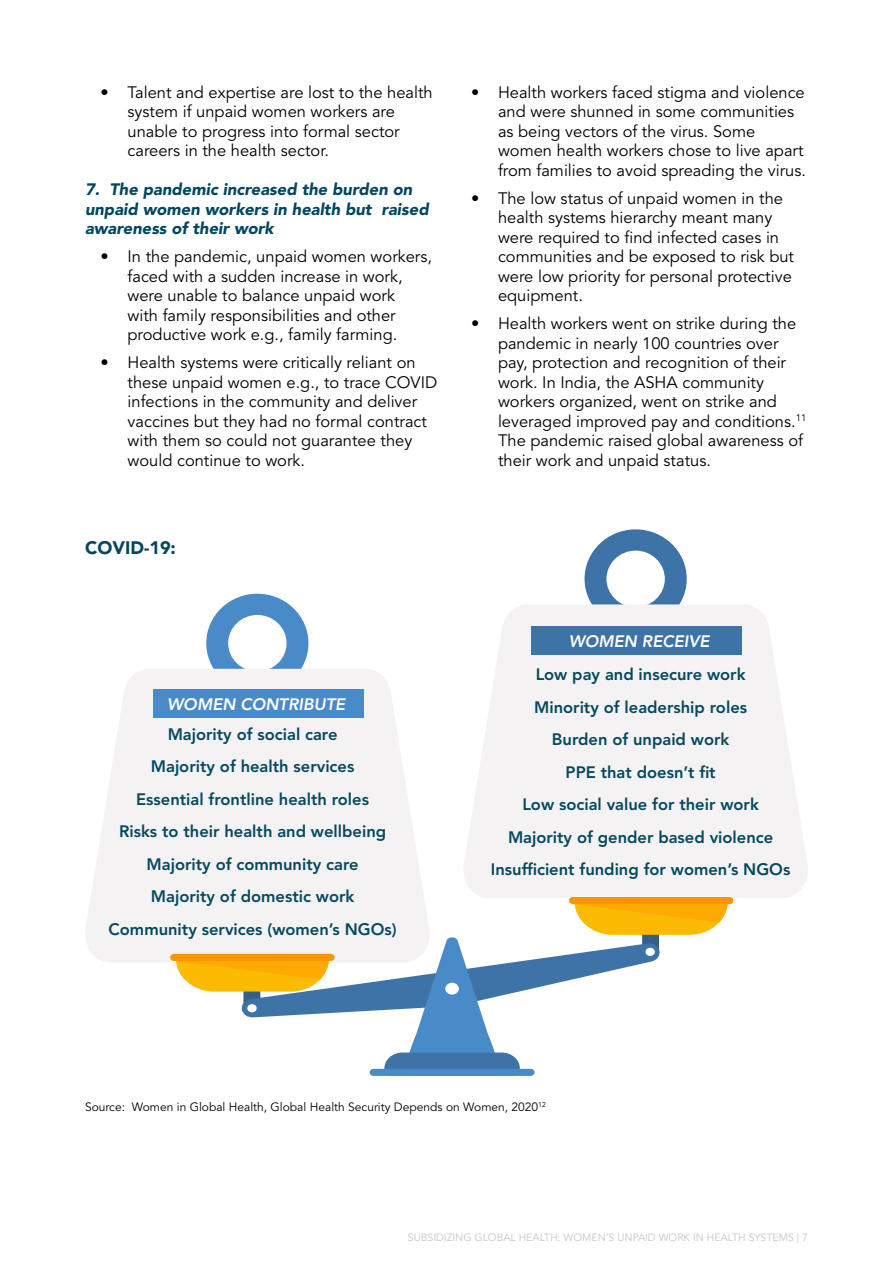
<style>
.page{position:relative;width:893px;height:1263px;background:#fff}
.page>*{position:absolute;margin:0;border:0;box-sizing:border-box;transform-origin:0 0}
.t1{font:900 18px "Avenir LT Std";color:#02475f}
.t2{font:16.5px/19.5px "Avenir LT Std";color:#000}
.t3{font:800 16.5px/32.5px "Avenir LT Std";color:#04495e;text-align:center}
.t4{font:italic 900 16.5px/19.5px "Avenir LT Std";color:#02475f}
.t5{font:italic 800 16.5px "Avenir LT Std";color:#fff}
.t6{font:12px "Avenir LT Std";color:#000}
.t7{font:10.5px "Avenir LT Std";color:#c6c6c6}
</style>
<div class="page">
<svg style="left:206px;top:594px;width:102px;height:75px"></svg>
<svg style="left:85px;top:669px;width:339px;height:293px;fill:#f4f2f2"></svg>
<svg style="left:584px;top:529px;width:103px;height:75px"></svg>
<svg style="left:464px;top:604px;width:344px;height:294px;fill:#f4f2f2"></svg>
<svg style="left:170px;top:897px;width:563px;height:179px"></svg>
<div style="left:153px;top:689px;width:211px;height:29px;background:#498ac9"></div>
<div style="left:531px;top:626px;width:211px;height:29px;background:#3e73a7"></div>
<p class="t2" style="left:128px;top:84px;width:307px;text-indent:-27px">• Talent and expertise are lost to the health system if unpaid women workers are unable to progress into formal sector careers in the health sector.</p>
<p class="t4" style="left:85px;top:181px;width:345px">7. The pandemic increased the burden on unpaid women workers in health but raised awareness of their work</p>
<p class="t2" style="left:128px;top:248px;width:306px;text-indent:-27px">• In the pandemic, unpaid women workers, faced with a sudden increase in work, were unable to balance unpaid work<br>with family responsibilities and other productive work e.g., family farming.</p>
<p class="t2" style="left:128px;top:354px;width:311px;text-indent:-27px">• Health systems were critically reliant on these unpaid women e.g., to trace COVID infections in the community and deliver vaccines but they had no formal contract with them so could not guarantee they would continue to work.</p>
<p class="t1" style="left:85px;top:538px;width:92px">COVID-19:</p>
<p class="t5" style="left:167px;top:694px;width:180px">WOMEN CONTRIBUTE</p>
<p class="t3" style="left:109px;top:719px;width:290px">Majority of social care<br>Majority of health services<br>Essential frontline health roles<br>Risks to their health and wellbeing<br>Majority of community care<br>Majority of domestic work<br>Community services (women’s NGOs)</p>
<p class="t2" style="left:498px;top:84px;width:309px;text-indent:-27px">• Health workers faced stigma and violence and were shunned in some communities as being vectors of the virus. Some women health workers chose to live apart from families to avoid spreading the virus.</p>
<p class="t2" style="left:498px;top:190px;width:298px;text-indent:-27px">• The low status of unpaid women in the health systems hierarchy meant many were required to find infected cases in communities and be exposed to risk but were low priority for personal protective equipment.</p>
<p class="t2" style="left:498px;top:315px;width:310px;text-indent:-27px">• Health workers went on strike during the pandemic in nearly 100 countries over pay, protection and recognition of their work. In India, the ASHA community workers organized, went on strike and leveraged improved pay and conditions.<sup>11<br></sup>The pandemic raised global awareness of their work and unpaid status.</p>
<p class="t5" style="left:569px;top:632px;width:142px">WOMEN RECEIVE</p>
<p class="t3" style="left:491px;top:659px;width:301px">Low pay and insecure work<br>Minority of leadership roles<br>Burden of unpaid work<br>PPE that doesn’t fit<br>Low social value for their work<br>Majority of gender based violence<br>Insufficient funding for women’s NGOs</p>
<p class="t6" style="left:85px;top:1101px;width:462px">Source: Women in Global Health, Global Health Security Depends on Women, 2020<sup>12</sup></p>
<p class="t7" style="left:408px;top:1233px;width:402px">SUBSIDIZING GLOBAL HEALTH: WOMEN’S UNPAID WORK IN HEALTH SYSTEMS | 7</p>
</div>
